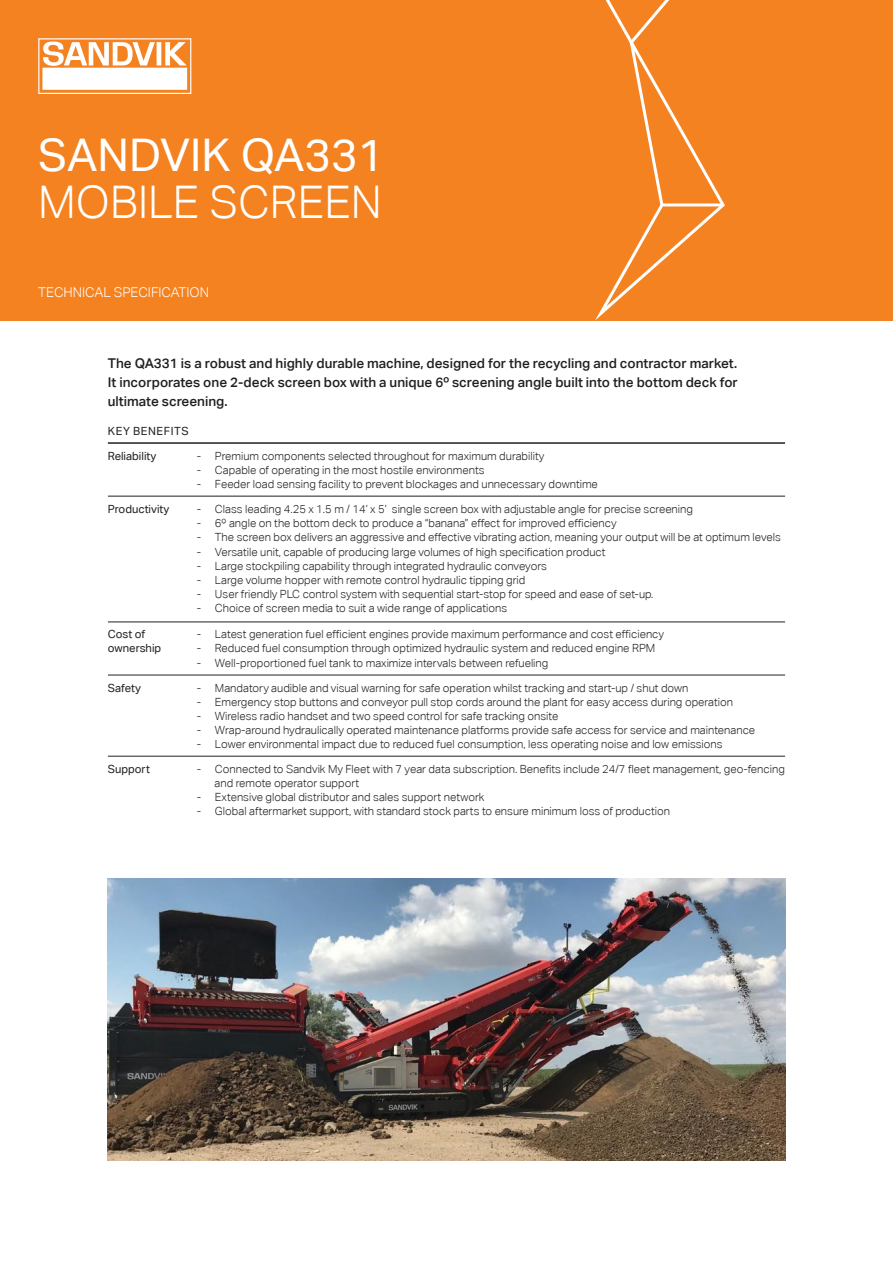
<style>
.page{position:relative;width:893px;height:1263px;background:#fff}
.page>*{position:absolute;margin:0;border:0;box-sizing:border-box;transform-origin:0 0}
.t1{font:45px "Aktiv Grotesk";color:#fff}
.t2{font:300 45px "Aktiv Grotesk";color:#fff}
.t3{font:500 13.5px/18.8px "Aktiv Grotesk";color:#231f20;text-align:justify}
.t4{font:300 13.5px "Aktiv Grotesk";color:#fff}
.t5{font:300 11.25px/14.1px "Aktiv Grotesk";color:#231f20}
.t6{font:11.25px/14.1px "Aktiv Grotesk";color:#231f20}
.t7{font:11.25px "Aktiv Grotesk";letter-spacing:.05em;color:#231f20}
</style>
<div class="page">
<div style="left:0;top:0;width:893px;height:320px;background:#f58220"></div>
<svg style="left:589px;top:0;width:138px;height:321px"></svg>
<hr style="left:661px;top:203px;width:62px;height:3px;background:#fff">
<svg style="left:38px;top:38px;width:153px;height:56px"></svg>
<img style="left:108px;top:878px;width:677px;height:283px">
<hr style="left:108px;top:442px;width:89px;height:2px;background:#231f20">
<hr style="left:197px;top:442px;width:588px;height:2px;background:#231f20">
<hr style="left:108px;top:622px;width:89px;height:1px;background:#231f20">
<hr style="left:197px;top:622px;width:588px;height:1px;background:#231f20">
<hr style="left:108px;top:675px;width:89px;height:1px;background:#231f20">
<hr style="left:197px;top:675px;width:588px;height:1px;background:#231f20">
<hr style="left:108px;top:756px;width:89px;height:1px;background:#231f20">
<hr style="left:197px;top:756px;width:588px;height:1px;background:#231f20">
<hr style="left:108px;top:496px;width:89px;height:1px;background:#231f20">
<hr style="left:197px;top:496px;width:588px;height:1px;background:#231f20">
<p class="t1" style="left:38px;top:128px;width:348px">SANDVIK QA331</p>
<p class="t2" style="left:38px;top:176px;width:345px">MOBILE SCREEN</p>
<p class="t4" style="left:38px;top:284px;width:172px">TECHNICAL SPECIFICATION</p>
<p class="t3" style="left:108px;top:354px;width:631px">The QA331 is a robust and highly durable machine, designed for the recycling and contractor market.<br>It incorporates one 2-deck screen box with a unique 6º screening angle built into the bottom deck for ultimate screening.</p>
<p class="t7" style="left:108px;top:424px;width:82px">KEY BENEFITS</p>
<p class="t6" style="left:108px;top:448px;width:50px">Reliability</p>
<p class="t5" style="left:197px;top:448px;width:349px">- Premium components selected throughout for maximum durability</p>
<p class="t5" style="left:197px;top:463px;width:289px">- Capable of operating in the most hostile environments</p>
<p class="t5" style="left:197px;top:477px;width:402px">- Feeder load sensing facility to prevent blockages and unnecessary downtime</p>
<p class="t6" style="left:108px;top:501px;width:63px">Productivity</p>
<p class="t5" style="left:197px;top:502px;width:497px">- Class leading 4.25 x 1.5 m / 14’ x 5’ single screen box with adjustable angle for precise screening</p>
<p class="t5" style="left:197px;top:516px;width:421px">- 6º angle on the bottom deck to produce a “banana” effect for improved efficiency</p>
<p class="t5" style="left:197px;top:530px;width:585px">- The screen box delivers an aggressive and effective vibrating action, meaning your output will be at optimum levels</p>
<p class="t5" style="left:197px;top:545px;width:410px">- Versatile unit, capable of producing large volumes of high specification product</p>
<p class="t5" style="left:197px;top:559px;width:351px">- Large stockpiling capability through integrated hydraulic conveyors</p>
<p class="t5" style="left:197px;top:573px;width:330px">- Large volume hopper with remote control hydraulic tipping grid</p>
<p class="t5" style="left:197px;top:587px;width:458px">- User friendly PLC control system with sequential start-stop for speed and ease of set-up.</p>
<p class="t5" style="left:197px;top:601px;width:312px">- Choice of screen media to suit a wide range of applications</p>
<p class="t6" style="left:108px;top:627px;width:55px">Cost of ownership</p>
<p class="t5" style="left:197px;top:627px;width:469px">- Latest generation fuel efficient engines provide maximum performance and cost efficiency</p>
<p class="t5" style="left:197px;top:641px;width:460px">- Reduced fuel consumption through optimized hydraulic system and reduced engine RPM</p>
<p class="t5" style="left:197px;top:655px;width:353px">- Well-proportioned fuel tank to maximize intervals between refueling</p>
<p class="t6" style="left:108px;top:680px;width:35px">Safety</p>
<p class="t5" style="left:197px;top:680px;width:493px">- Mandatory audible and visual warning for safe operation whilst tracking and start-up / shut down</p>
<p class="t5" style="left:197px;top:694px;width:538px">- Emergency stop buttons and conveyor pull stop cords around the plant for easy access during operation</p>
<p class="t5" style="left:197px;top:708px;width:363px">- Wireless radio handset and two speed control for safe tracking onsite</p>
<p class="t5" style="left:197px;top:723px;width:560px">- Wrap-around hydraulically operated maintenance platforms provide safe access for service and maintenance</p>
<p class="t5" style="left:197px;top:737px;width:527px">- Lower environmental impact due to reduced fuel consumption, less operating noise and low emissions</p>
<p class="t6" style="left:108px;top:762px;width:44px">Support</p>
<p class="t5" style="left:215px;top:762px;width:572px;text-indent:-18px">- Connected to Sandvik My Fleet with 7 year data subscription. Benefits include 24/7 fleet management, geo-fencing and remote operator support</p>
<p class="t5" style="left:197px;top:790px;width:289px">- Extensive global distributor and sales support network</p>
<p class="t5" style="left:197px;top:804px;width:474px">- Global aftermarket support, with standard stock parts to ensure minimum loss of production</p>
</div>
